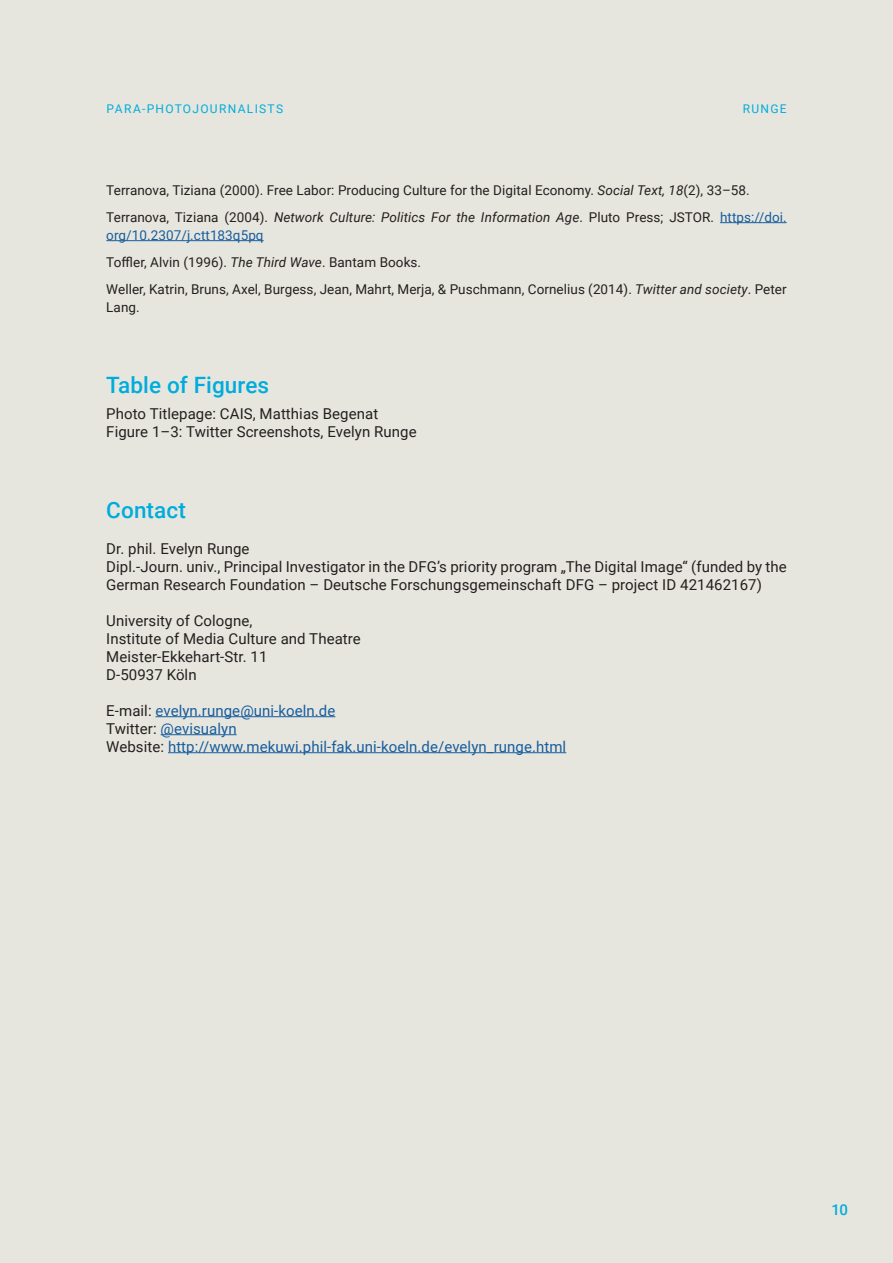
<style>
.page{position:relative;width:893px;height:1263px;background:#e7e6de}
.page>*{position:absolute;margin:0;border:0;box-sizing:border-box;transform-origin:0 0}
.Blocksatz{font:500 22.5px "Roboto";letter-spacing:.005em;color:#00acdd}
.Blocksatz-2{font:15px/18px "Roboto";letter-spacing:.005em;color:#231f20}
.Blocksatz-3{font:15px "Roboto";letter-spacing:.005em;color:#175d9e}
.t1{font:500 15px "Roboto";color:#00acdd}
.Blocksatz-4{font:13.5px/18px "Roboto";letter-spacing:.005em;color:#231f20}
.Blocksatz-5{font:italic 13.5px/18px "Roboto";letter-spacing:.005em;color:#231f20}
.t2{font:12px "Roboto";letter-spacing:.11em;color:#00acdd}
.s1{font-style:italic}
.s2{font-style:normal}
.s3{font-style:normal;color:#175d9e}
.s4{color:#231f20}
</style>
<div class="page">
<hr style="left:720px;top:222px;width:67px;height:1px;background:#175d9e">
<hr style="left:106px;top:240px;width:158px;height:1px;background:#175d9e">
<hr style="left:155px;top:716px;width:180px;height:1px;background:#175d9e">
<hr style="left:161px;top:734px;width:76px;height:1px;background:#175d9e">
<hr style="left:168px;top:752px;width:398px;height:1px;background:#175d9e">
<p class="t2" style="left:107px;top:100px;width:178px">PARA-PHOTOJOURNALISTS</p>
<p class="t2" style="left:743px;top:100px;width:45px">RUNGE</p>
<p class="Blocksatz-4" style="left:106px;top:180px;width:645px">Terranova, Tiziana (2000). Free Labor: Producing Culture for the Digital Economy. <span class="s1">Social Text, 18</span>(2), 33–58.</p>
<p class="Blocksatz-5" style="left:106px;top:207px;width:682px"><span class="s2">Terranova, Tiziana (2004).</span> Network Culture: Politics For the Information Age<span class="s2">. Pluto Press; JSTOR.</span> <span class="s3">https://doi. org/10.2307/j.ctt183q5pq</span></p>
<p class="Blocksatz-4" style="left:106px;top:252px;width:316px">Toffler, Alvin (1996). <span class="s1">The Third Wave</span>. Bantam Books.</p>
<p class="Blocksatz-4" style="left:106px;top:279px;width:682px">Weller, Katrin, Bruns, Axel, Burgess, Jean, Mahrt, Merja, &amp; Puschmann, Cornelius (2014). <span class="s1">Twitter and society</span>. Peter<br>Lang.</p>
<p class="Blocksatz" style="left:106px;top:369px;width:164px">Table of Figures</p>
<p class="Blocksatz-2" style="left:106px;top:404px;width:274px">Photo Titlepage: CAIS, Matthias Begenat</p>
<p class="Blocksatz-2" style="left:106px;top:422px;width:312px">Figure 1–3: Twitter Screenshots, Evelyn Runge</p>
<p class="Blocksatz" style="left:106px;top:494px;width:81px">Contact</p>
<p class="Blocksatz-2" style="left:106px;top:539px;width:145px">Dr. phil. Evelyn Runge</p>
<p class="Blocksatz-2" style="left:106px;top:557px;width:682px">Dipl.-Journ. univ., Principal Investigator in the DFG’s priority program „The Digital Image“ (funded by the<br>German Research Foundation – Deutsche Forschungsgemeinschaft DFG – project ID 421462167)</p>
<p class="Blocksatz-2" style="left:106px;top:611px;width:148px">University of Cologne,</p>
<p class="Blocksatz-2" style="left:106px;top:629px;width:256px">Institute of Media Culture and Theatre</p>
<p class="Blocksatz-2" style="left:106px;top:647px;width:163px">Meister-Ekkehart-Str. 11</p>
<p class="Blocksatz-2" style="left:106px;top:665px;width:92px">D-50937 Köln</p>
<p class="Blocksatz-3" style="left:106px;top:700px;width:231px"><span class="s4">E-mail:</span> evelyn.runge@uni-koeln.de</p>
<p class="Blocksatz-3" style="left:106px;top:718px;width:132px"><span class="s4">Twitter:</span> @evisualyn</p>
<p class="Blocksatz-3" style="left:106px;top:736px;width:461px"><span class="s4">Website:</span> http://www.mekuwi.phil-fak.uni-koeln.de/evelyn_runge.html</p>
<p class="t1" style="left:832px;top:1199px;width:18px">10</p>
</div>
